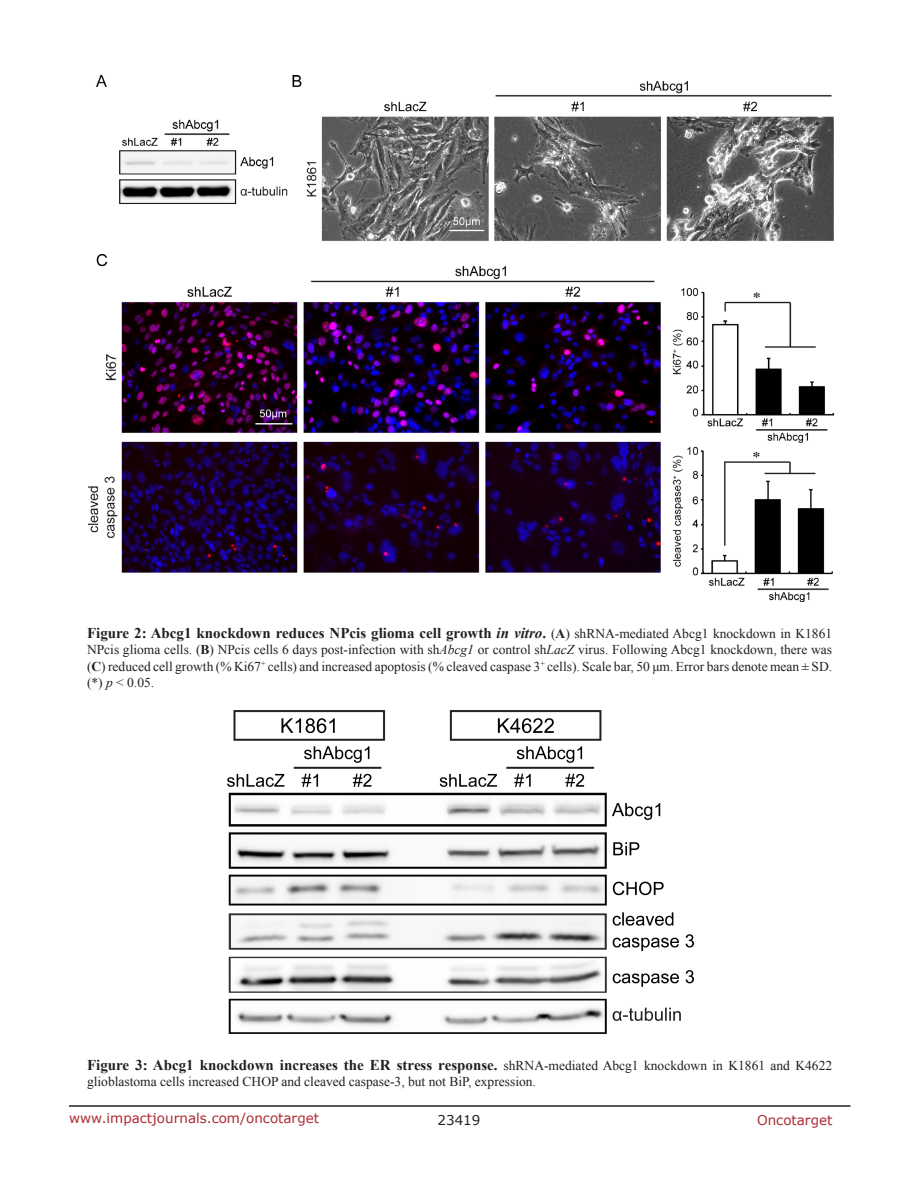
<style>
.page{position:relative;width:918px;height:1188px;background:#fff}
.page>*{position:absolute;margin:0;border:0;box-sizing:border-box;transform-origin:0 0}
.FigureText{font:700 15px "Times New Roman";color:#231f20}
.FigureText-2{font:13.5px/16.2px "Times New Roman";color:#231f20;text-align:justify}
.t1{font:13.5px "Verdana";color:#ac2b31}
.t2{font:13.5px "Verdana";color:#231f20}
.s1{font-style:italic}
.s2{font-weight:400;font-size:13.5px}
.s3{font-size:13.5px}
.s4{font-weight:700}
</style>
<div class="page">
<hr style="left:69px;top:1105px;width:781px;height:2px;background:#231f20">
<img style="left:88px;top:75px;width:745px;height:527px">
<img style="left:228px;top:711px;width:466px;height:322px">
<p class="FigureText" style="left:87px;top:623px;width:747px">Figure 2: Abcg1 knockdown reduces NPcis glioma cell growth <span class="s1">in vitro</span>. <span class="s2">(</span><span class="s3">A</span><span class="s2">) shRNA-mediated Abcg1 knockdown in K1861</span></p>
<p class="FigureText-2" style="left:87px;top:642px;width:747px">NPcis glioma cells. (<span class="s4">B</span>) NPcis cells 6 days post-infection with sh<span class="s1">Abcg1</span> or control sh<span class="s1">LacZ</span> virus. Following Abcg1 knockdown, there was (<span class="s4">C</span>) reduced cell growth (% Ki67<sup>+</sup> cells) and increased apoptosis (% cleaved caspase 3<sup>+</sup> cells). Scale bar, 50 μm. Error bars denote mean ± SD. (*) <span class="s1">p</span> &lt; 0.05.</p>
<p class="FigureText" style="left:87px;top:1055px;width:747px">Figure 3: Abcg1 knockdown increases the ER stress response. <span class="s2">shRNA-mediated Abcg1 knockdown in K1861 and K4622</span></p>
<p class="FigureText-2" style="left:87px;top:1074px;width:451px">glioblastoma cells increased CHOP and cleaved caspase-3, but not BiP, expression.</p>
<p class="t1" style="left:69px;top:1109px;width:252px">www.impactjournals.com/oncotarget</p>
<p class="t2" style="left:438px;top:1111px;width:44px">23419</p>
<p class="t1" style="left:757px;top:1111px;width:77px">Oncotarget</p>
</div>
